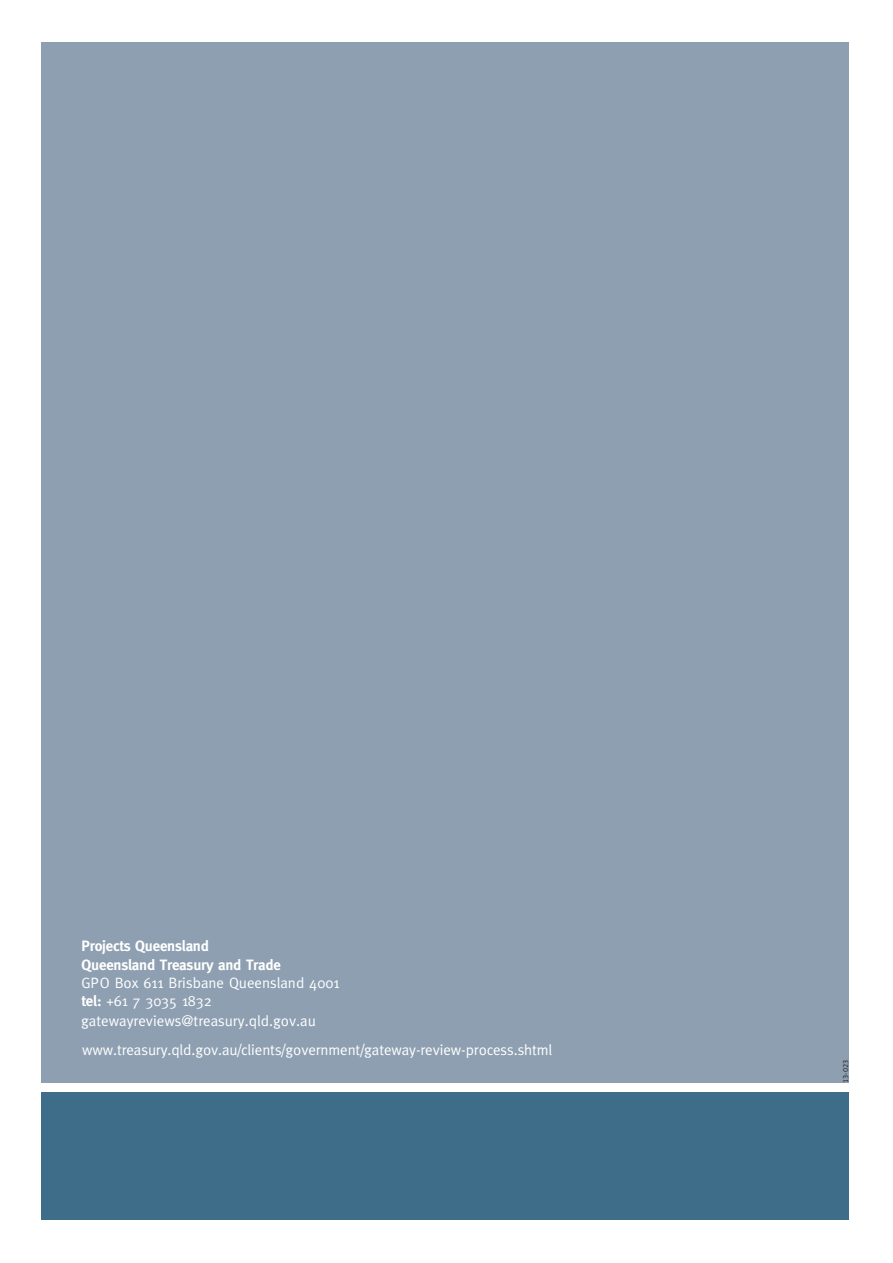
<style>
.page{position:relative;width:893px;height:1263px;background:#fff}
.page>*{position:absolute;margin:0;border:0;box-sizing:border-box;transform-origin:0 0}
.t1{font:15px/18px "Meta";letter-spacing:-.005em;color:#fff}
.t2{font:700 15px "Meta";letter-spacing:-.015em;color:#fff}
.t3{font:7.5px "Meta Normal LF Caps";color:#221e1f}
.s1{font-weight:700}
</style>
<div class="page">
<div style="left:41px;top:1092px;width:808px;height:128px;background:#3e6d89"></div>
<div style="left:41px;top:43px;width:808px;height:1040px;background:#8d9fb1"></div>
<p class="t2" style="left:82px;top:939px;width:129px">Projects Queensland</p>
<p class="t1" style="left:82px;top:975px;width:259px">GPO Box 611 Brisbane Queensland 4001 <span class="s1">tel:</span> +61 7 3035 1832</p>
<p class="t1" style="left:81px;top:1007px;width:473px;line-height:29.2px">gatewayreviews@treasury.qld.gov.au www.treasury.qld.gov.au/clients/government/gateway-review-process.shtml</p>
<p class="t2" style="left:82px;top:958px;width:201px">Queensland Treasury and Trade</p>
<p class="t3" style="left:841px;top:1083px;width:25px;rotate:-90deg">13-023</p>
</div>
